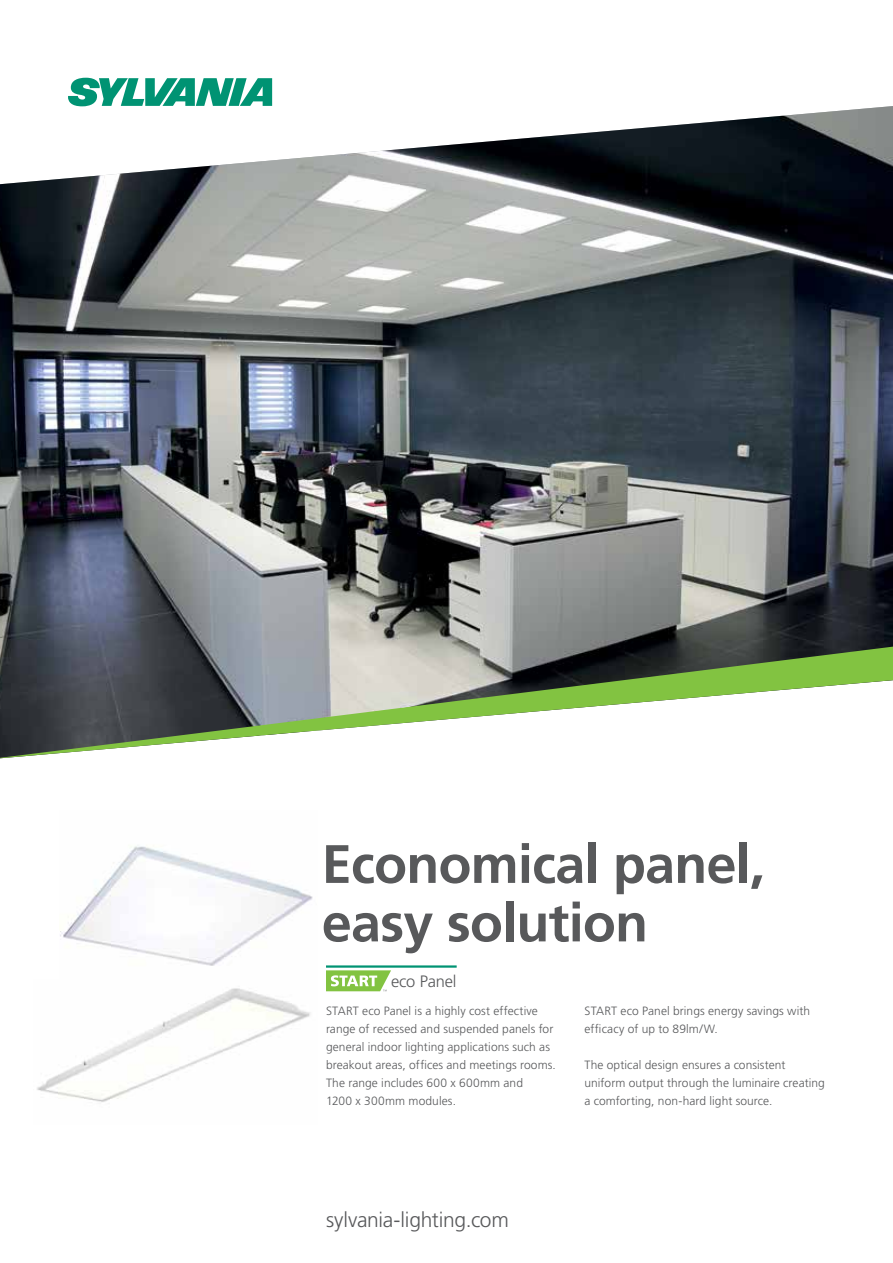
<style>
.page{position:relative;width:893px;height:1263px;background:#fff}
.page>*{position:absolute;margin:0;border:0;box-sizing:border-box;transform-origin:0 0}
.t1{font:700 54px/58.5px "Frutiger LT Std";letter-spacing:-.015em;color:#58595b}
.t2{font:300 21px "Frutiger LT Std";letter-spacing:-.015em;color:#58595b}
.t3{font:300 16.5px "Frutiger LT Std";letter-spacing:-.01em;color:#58595b}
.t4{font:300 12px/18px "Frutiger LT Std";letter-spacing:.005em;color:#58595b}
</style>
<div class="page">
<svg style="left:68px;top:78px;width:204px;height:27px"></svg>
<img style="left:0;top:105px;width:893px;height:540px">
<svg style="left:0;top:645px;width:893px;height:114px"></svg>
<hr style="left:326px;top:965px;width:131px;height:3px;background:#009373">
<svg style="left:326px;top:970px;width:65px;height:21px"></svg>
<img style="left:60px;top:846px;width:253px;height:120px">
<img style="left:37px;top:988px;width:273px;height:114px">
<h1 class="t1" style="left:322px;top:835px;width:445px">Economical panel, easy solution</h1>
<h3 class="t3" style="left:391px;top:972px;width:67px">eco Panel</h3>
<p class="t4" style="left:326px;top:1002px;width:231px">START eco Panel is a highly cost effective range of recessed and suspended panels for general indoor lighting applications such as breakout areas, offices and meetings rooms.<br>The range includes 600 x 600mm and<br>1200 x 300mm modules.</p>
<p class="t4" style="left:584px;top:1002px;width:227px">START eco Panel brings energy savings with efficacy of up to 89lm/W.</p>
<p class="t4" style="left:584px;top:1056px;width:242px">The optical design ensures a consistent uniform output through the luminaire creating a comforting, non-hard light source.</p>
<h2 class="t2" style="left:326px;top:1208px;width:184px">sylvania-lighting.com</h2>
</div>
